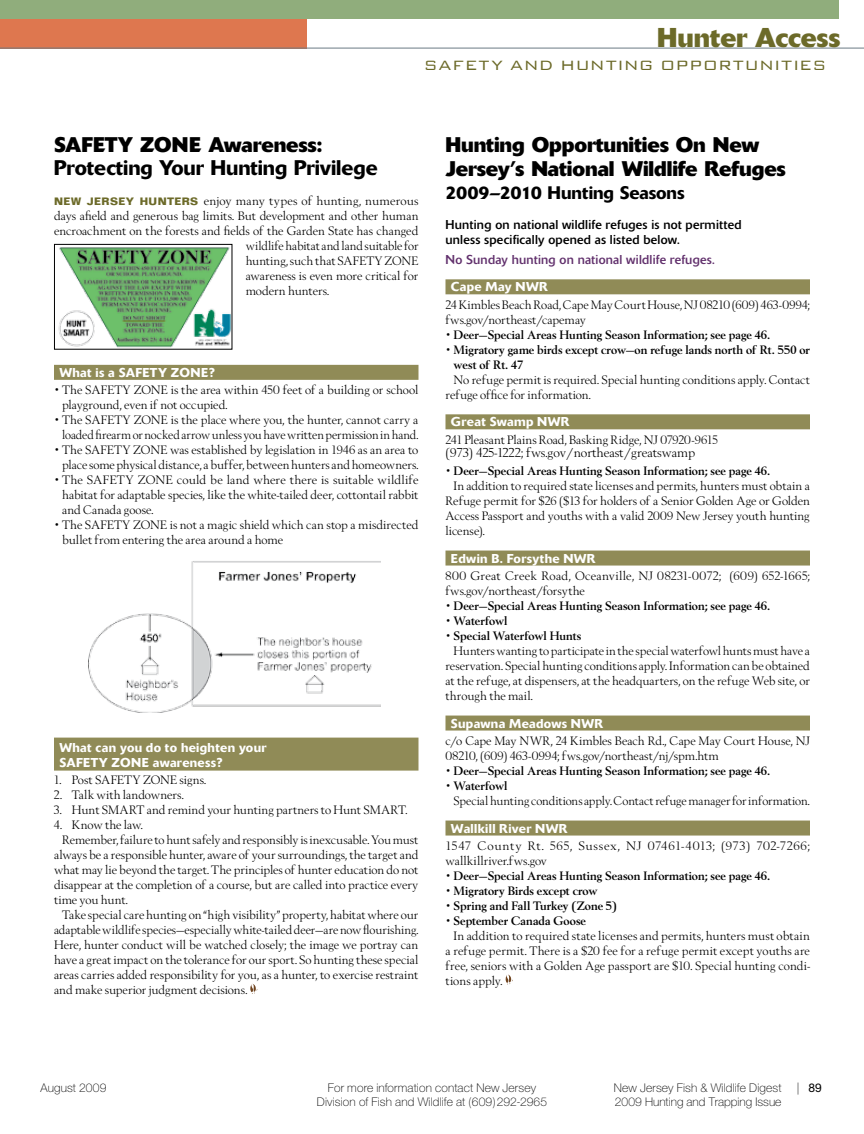
<style>
.page{position:relative;width:864px;height:1134px;background:#fff}
.page>*{position:absolute;margin:0;border:0;box-sizing:border-box;transform-origin:0 0}
.t1{font:700 27px "Delta";color:#6c6a29}
.t2{font:700 21px/24px "Delta";letter-spacing:-.005em;color:#000}
.t3{font:500 21px "Delta";letter-spacing:-.005em;color:#000}
.t4{font:500 18px "Delta";letter-spacing:-.005em;color:#000}
.t5{font:300 18px "Bank Gothic";letter-spacing:.025em;color:#6c6a29}
.t6{font:300 18px "Bank Gothic";letter-spacing:.045em;color:#6c6a29}
.t7{font:13.5px "Berling";letter-spacing:-.005em;color:#000}
.t8{font:12.75px/15px "Berling";color:#000}
.t9{font:12.75px/15px "Berling Bld";letter-spacing:.005em;color:#000}
.t10{font:500 12.75px/15px "Delta";letter-spacing:.025em;color:#fff}
.t11{font:12.75px/15px "Delta";letter-spacing:.02em;color:#000}
.t12{font:12.75px/15px "Berling";letter-spacing:.03em;color:#000}
.t13{font:12.75px "Delta";letter-spacing:.015em;color:#62316d}
.t14{font:100 12px "Helvetica Neue";letter-spacing:.01em;color:#000}
.t15{font:12px "Helvetica Neue";color:#000}
.s1{font-family:"Folio";font-weight:700;font-size:10.5px;color:#6c6a29}
.s2{font-family:"Berling Bld";font-size:13.5px}
.s3{font-size:13.5px}
.s4{font-weight:100}
</style>
<div class="page">
<div style="left:0;top:13px;width:306px;height:36px;background:#de774f"></div>
<div style="left:0;top:0;width:839px;height:19px;background:#90ad7c"></div>
<div style="left:54px;top:365px;width:364px;height:15px;background:#908b57"></div>
<div style="left:54px;top:738px;width:364px;height:33px;background:#908b57"></div>
<svg style="left:250px;top:984px;width:7px;height:10px"></svg>
<hr style="left:0;top:48px;width:864px;height:1px;background:#6b7b84">
<div style="left:446px;top:279px;width:364px;height:15px;background:#908b57"></div>
<div style="left:446px;top:414px;width:364px;height:15px;background:#908b57"></div>
<div style="left:446px;top:551px;width:364px;height:15px;background:#908b57"></div>
<div style="left:446px;top:716px;width:364px;height:15px;background:#908b57"></div>
<div style="left:446px;top:821px;width:364px;height:15px;background:#908b57"></div>
<svg style="left:505px;top:975px;width:8px;height:10px"></svg>
<img style="left:88px;top:561px;width:293px;height:151px">
<img style="left:58px;top:247px;width:172px;height:100px">
<div style="left:54px;top:244px;width:178px;height:105px;border:1px solid #000"></div>
<h1 class="t1" style="left:657px;top:20px;width:184px">Hunter Access</h1>
<h3 class="t6" style="left:424px;top:51px;width:115px">Safety and</h3>
<h3 class="t5" style="left:560px;top:51px;width:268px">Hunting Opportunities</h3>
<h2 class="t2" style="left:54px;top:132px;width:26px">Safety</h2>
<h2 class="t2" style="left:140px;top:132px;width:31px">Zone</h2>
<h2 class="t2" style="left:209px;top:132px;width:116px">Awareness:</h2>
<h2 class="t3" style="left:54px;top:155px;width:325px">Protecting Your Hunting Privilege</h2>
<p class="t8" style="left:54px;top:194px;width:366px"><span class="s1">NEW JERSEY HUNTERS</span> enjoy many types of hunting, numerous</p>
<p class="t8" style="left:54px;top:209px;width:366px">days afield and generous bag limits. But development and other human</p>
<p class="t8" style="left:54px;top:224px;width:366px">encroachment on the forests and fields of the Garden State has changed</p>
<p class="t8" style="left:246px;top:239px;width:174px">wildlife habitat and land suitable for</p>
<p class="t8" style="left:246px;top:254px;width:174px">hunting, such that SAFETY ZONE</p>
<p class="t8" style="left:246px;top:269px;width:174px">awareness is even more critical for</p>
<p class="t8" style="left:246px;top:284px;width:85px">modern hunters.</p>
<p class="t10" style="left:59px;top:365px;width:157px">What is a SAFETY ZONE?</p>
<p class="t8" style="left:62px;top:383px;width:358px;text-indent:-8px"><span class="s2">•</span> The SAFETY ZONE is the area within 450 feet of a building or school playground, even if not occupied.</p>
<p class="t8" style="left:54px;top:413px;width:366px;text-align:right"><span class="s2">•</span> The SAFETY ZONE is the place where you, the hunter, cannot carry a loaded firearm or nocked arrow unless you have written permission in hand.</p>
<p class="t8" style="left:54px;top:443px;width:366px;text-align:right"><span class="s2">•</span> The SAFETY ZONE was established by legislation in 1946 as an area to place some physical distance, a buffer, between hunters and homeowners.</p>
<p class="t8" style="left:62px;top:473px;width:358px;text-align:justify;text-indent:-8px"><span class="s2">•</span> The SAFETY ZONE could be land where there is suitable wildlife habitat for adaptable species, like the white-tailed deer, cottontail rabbit and Canada goose.</p>
<p class="t8" style="left:62px;top:518px;width:358px;text-indent:-8px"><span class="s2">•</span> The SAFETY ZONE is not a magic shield which can stop a misdirected bullet from entering the area around a home</p>
<p class="t10" style="left:59px;top:740px;width:209px">What can you do to heighten your<br>SAFETY ZONE awareness?</p>
<p class="t8" style="left:54px;top:773px;width:154px">1. Post SAFETY ZONE signs.</p>
<p class="t8" style="left:54px;top:788px;width:131px">2. Talk with landowners.</p>
<p class="t8" style="left:54px;top:803px;width:355px">3. Hunt SMART and remind your hunting partners to Hunt SMART.</p>
<p class="t8" style="left:54px;top:818px;width:90px">4. Know the law.</p>
<p class="t8" style="left:62px;top:833px;width:358px">Remember, failure to hunt safely and responsibly is inexcusable. You must</p>
<p class="t8" style="left:54px;top:848px;width:366px">always be a responsible hunter, aware of your surroundings, the target and</p>
<p class="t8" style="left:54px;top:863px;width:366px">what may lie beyond the target. The principles of hunter education do not</p>
<p class="t8" style="left:54px;top:878px;width:366px">disappear at the completion of a course, but are called into practice every</p>
<p class="t8" style="left:54px;top:893px;width:75px">time you hunt.</p>
<p class="t8" style="left:62px;top:908px;width:358px">Take special care hunting on “high visibility” property, habitat where our</p>
<p class="t8" style="left:54px;top:923px;width:366px">adaptable wildlife species—especially white-tailed deer—are now flourishing.</p>
<p class="t8" style="left:54px;top:938px;width:366px">Here, hunter conduct will be watched closely; the image we portray can</p>
<p class="t8" style="left:54px;top:953px;width:366px">have a great impact on the tolerance for our sport. So hunting these special</p>
<p class="t8" style="left:54px;top:968px;width:366px">areas carries added responsibility for you, as a hunter, to exercise restraint</p>
<p class="t8" style="left:54px;top:983px;width:195px">and make superior judgment decisions.</p>
<h2 class="t2" style="left:446px;top:132px;width:342px">Hunting Opportunities On New<br>Jersey’s National Wildlife Refuges</h2>
<h3 class="t4" style="left:446px;top:182px;width:241px">2009–2010 Hunting Seasons</h3>
<p class="t11" style="left:446px;top:217px;width:298px">Hunting on national wildlife refuges is not permitted unless specifically opened as listed below.</p>
<p class="t13" style="left:446px;top:252px;width:271px">No Sunday hunting on national wildlife refuges.</p>
<p class="t10" style="left:451px;top:279px;width:99px">Cape May NWR</p>
<p class="t8" style="left:446px;top:298px;width:366px">24 Kimbles Beach Road, Cape May Court House, NJ 08210 (609) 463-0994; fws.gov/northeast/capemay</p>
<p class="t9" style="left:446px;top:328px;width:326px"><span class="s3">•</span> Deer—Special Areas Hunting Season Information; see page 46.</p>
<p class="t9" style="left:454px;top:343px;width:358px;text-indent:-8px"><span class="s3">•</span> Migratory game birds except crow—on refuge lands north of Rt. 550 or west of Rt. 47</p>
<p class="t8" style="left:446px;top:373px;width:366px;text-indent:8px">No refuge permit is required. Special hunting conditions apply. Contact refuge office for information.</p>
<p class="t10" style="left:451px;top:414px;width:120px">Great Swamp NWR</p>
<p class="t8" style="left:446px;top:433px;width:274px">241 Pleasant Plains Road, Basking Ridge, NJ 07920-9615</p>
<p class="t7" style="left:446px;top:444px;width:251px">(973) 425-1222; fws.gov/northeast/greatswamp</p>
<p class="t9" style="left:446px;top:464px;width:326px"><span class="s3">•</span> Deer—Special Areas Hunting Season Information; see page 46.</p>
<p class="t8" style="left:446px;top:479px;width:366px;text-align:justify;text-indent:8px">In addition to required state licenses and permits, hunters must obtain a Refuge permit for $26 ($13 for holders of a Senior Golden Age or Golden Access Passport and youths with a valid 2009 New Jersey youth hunting license).</p>
<p class="t10" style="left:451px;top:551px;width:146px">Edwin B. Forsythe NWR</p>
<p class="t8" style="left:446px;top:569px;width:366px">800 Great Creek Road, Oceanville, NJ 08231-0072; (609) 652-1665; fws.gov/northeast/forsythe</p>
<p class="t9" style="left:446px;top:599px;width:326px"><span class="s3">•</span> Deer—Special Areas Hunting Season Information; see page 46.</p>
<p class="t9" style="left:446px;top:614px;width:64px"><span class="s3">•</span> Waterfowl</p>
<p class="t9" style="left:446px;top:629px;width:137px"><span class="s3">•</span> Special Waterfowl Hunts</p>
<p class="t8" style="left:446px;top:644px;width:366px;text-align:justify;text-indent:8px">Hunters wanting to participate in the special waterfowl hunts must have a reservation. Special hunting conditions apply. Information can be obtained at the refuge, at dispensers, at the headquarters, on the refuge Web site, or through the mail.</p>
<p class="t10" style="left:451px;top:716px;width:154px">Supawna Meadows NWR</p>
<p class="t8" style="left:446px;top:734px;width:366px">c/o Cape May NWR, 24 Kimbles Beach Rd., Cape May Court House, NJ<br>08210, (609) 463-0994; fws.gov/northeast/nj/spm.htm</p>
<p class="t9" style="left:446px;top:764px;width:326px"><span class="s3">•</span> Deer—Special Areas Hunting Season Information; see page 46.</p>
<p class="t9" style="left:446px;top:779px;width:64px"><span class="s3">•</span> Waterfowl</p>
<p class="t8" style="left:454px;top:794px;width:358px">Special hunting conditions apply. Contact refuge manager for information.</p>
<p class="t10" style="left:451px;top:821px;width:118px">Wallkill River NWR</p>
<p class="t12" style="left:446px;top:839px;width:366px">1547 County Rt. 565, Sussex, NJ 07461-4013; (973) 702-7266; wallkillriver.fws.gov</p>
<p class="t9" style="left:446px;top:869px;width:326px"><span class="s3">•</span> Deer—Special Areas Hunting Season Information; see page 46.</p>
<p class="t9" style="left:446px;top:884px;width:154px"><span class="s3">•</span> Migratory Birds except crow</p>
<p class="t9" style="left:446px;top:899px;width:173px"><span class="s3">•</span> Spring and Fall Turkey (Zone 5)</p>
<p class="t9" style="left:446px;top:914px;width:142px"><span class="s3">•</span> September Canada Goose</p>
<p class="t8" style="left:446px;top:929px;width:366px;text-align:justify;text-indent:8px">In addition to required state licenses and permits, hunters must obtain a refuge permit. There is a $20 fee for a refuge permit except youths are free, seniors with a Golden Age passport are $10. Special hunting condi&shy;tions apply.</p>
<p class="t14" style="left:40px;top:1081px;width:67px">August 2009</p>
<p class="t14" style="left:328px;top:1081px;width:210px">For more information contact New Jersey</p>
<p class="t14" style="left:614px;top:1081px;width:169px">New Jersey Fish &amp; Wildlife Digest</p>
<p class="t15" style="left:797px;top:1081px;width:27px"><span class="s4">|</span> 89</p>
<p class="t14" style="left:317px;top:1095px;width:232px">Division of Fish and Wildlife at (609)292-2965</p>
<p class="t14" style="left:615px;top:1095px;width:168px">2009 Hunting and Trapping Issue</p>
</div>
